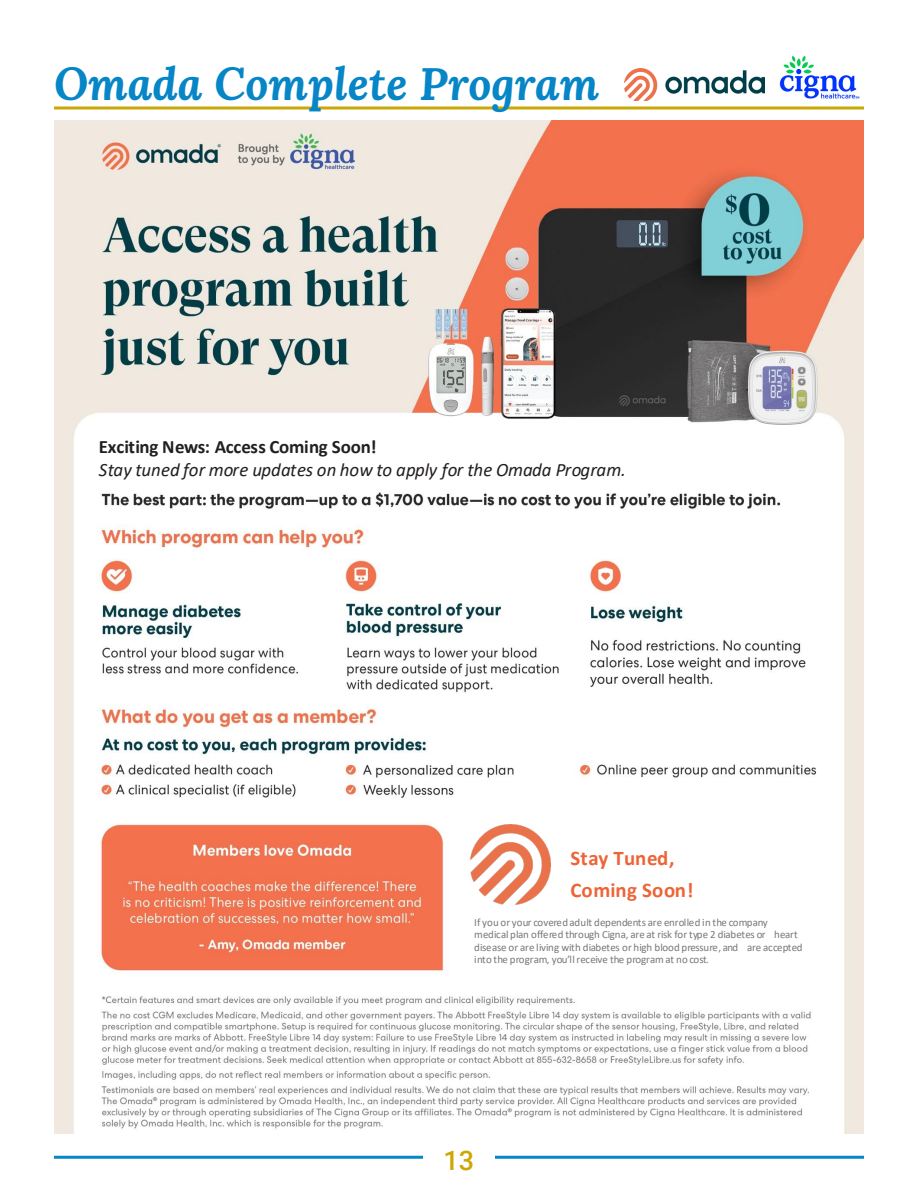
<style>
.page{position:relative;width:918px;height:1188px;background:#fff}
.page>*{position:absolute;margin:0;border:0;box-sizing:border-box;transform-origin:0 0}
.Diocese_Title{font:italic 700 45px "Lora";color:#0685c7}
.t1{font:500 27px "Roboto";color:#cca806}
.t2{font:700 20.85px/31.8px "Calibri";letter-spacing:.005em;color:#ed6437}
.t3{font:italic 18.9px/22.8px "Calibri";letter-spacing:.01em;color:#231f20}
.t4{font:10.95px/12.6px "Calibri";color:#77787b}
.s1{font-weight:700;font-style:normal}
</style>
<div class="page">
<svg style="left:54px;top:106px;width:810px;height:4px;background:#d8bd44"></svg>
<hr style="left:54px;top:1156px;width:810px;height:3px;background:#0685c7">
<div style="left:423px;top:1143px;width:72px;height:27px;background:#fff"></div>
<img style="left:779px;top:56px;width:81px;height:43px">
<img style="left:54px;top:121px;width:810px;height:1013px">
<img style="left:86px;top:426px;width:707px;height:54px">
<img style="left:471px;top:825px;width:79px;height:79px">
<img style="left:624px;top:68px;width:141px;height:32px">
<p class="Diocese_Title" style="left:54px;top:52px;width:547px">Omada Complete Program</p>
<p class="t3" style="left:99px;top:434px;width:529px"><span class="s1">Exciting News: Access Coming Soon!<br></span>Stay tuned for more updates on how to apply for the Omada Program.</p>
<p class="t2" style="left:571px;top:842px;width:125px">Stay Tuned,<br>Coming Soon!</p>
<p class="t4" style="left:474px;top:915px;width:330px">If you or your covered adult dependents are enrolled in the company medical plan offered through Cigna, are at risk for type 2 diabetes or heart disease or are living with diabetes or high blood pressure, and are accepted into the program, you’llreceive the programat no cost.</p>
<h2 class="t1" style="left:444px;top:1141px;width:32px">13</h2>
</div>
